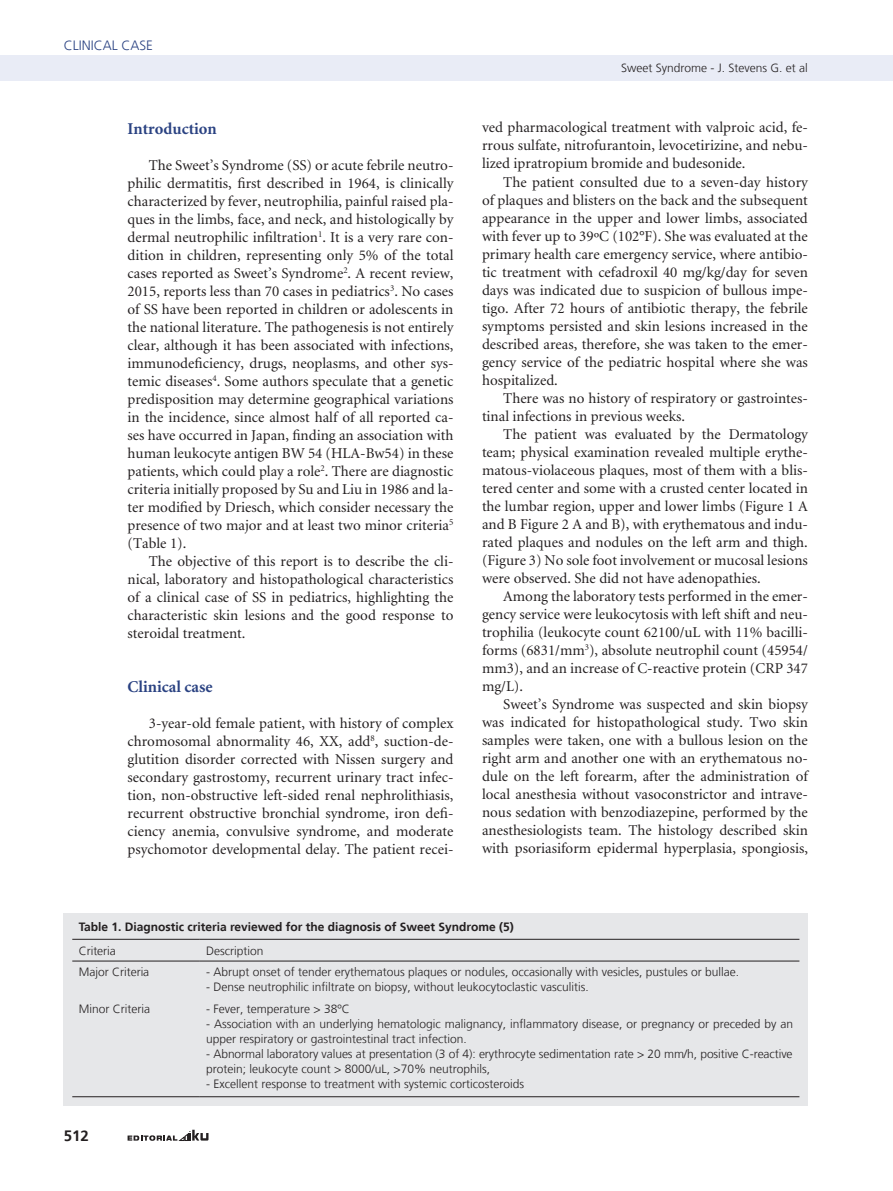
<style>
.page{position:relative;width:893px;height:1191px;background:#fff}
.page>*{position:absolute;margin:0;border:0;box-sizing:border-box;transform-origin:0 0}
._6-subtitulo{font:700 16.5px "Minion";color:#2a4282}
._1-texto{font:15px/18px "Minion";color:#231f20;text-align:justify}
.t1{font:700 15px "Frutiger LT";color:#231f20}
.t2{font:300 13.5px "Frutiger LT";color:#2a4282}
._7-tabla{font:300 12px/15px "Frutiger LT";color:#231f20}
._7-tabla-2{font:700 12px "Frutiger LT";color:#231f20}
._3-datos_autores-doi{font:300 12px "Frutiger LT";color:#231f20}
</style>
<div class="page">
<div style="left:0;top:55px;width:893px;height:26px;background:#e9ecf6"></div>
<svg style="left:128px;top:1129px;width:81px;height:11px"></svg>
<div style="left:64px;top:913px;width:744px;height:193px;background:#e6e7e9"></div>
<hr style="left:72px;top:939px;width:128px;height:1px;background:#231f20">
<hr style="left:200px;top:939px;width:599px;height:1px;background:#231f20">
<hr style="left:72px;top:960px;width:128px;height:1px;background:#231f20">
<hr style="left:200px;top:960px;width:599px;height:1px;background:#231f20">
<hr style="left:72px;top:1096px;width:128px;height:1px;background:#231f20">
<hr style="left:200px;top:1096px;width:599px;height:1px;background:#231f20">
<p class="t2" style="left:64px;top:38px;width:17px">Clinical</p>
<p class="t2" style="left:122px;top:38px;width:18px">Case</p>
<p class="_6-subtitulo" style="left:128px;top:120px;width:91px">Introduction</p>
<p class="_1-texto" style="left:128px;top:156px;width:327px;text-indent:21px">The Sweet’s Syndrome (SS) or acute febrile neutro&shy;philic dermatitis, first described in 1964, is clinically characterized by fever, neutrophilia, painful raised pla&shy;ques in the limbs, face, and neck, and histologically by dermal neutrophilic infiltration<sup>1</sup>. It is a very rare con&shy;dition in children, representing only 5% of the total cases reported as Sweet’s Syndrome<sup>2</sup>. A recent review, 2015, reports less than 70 cases in pediatrics<sup>3</sup>. No cases of SS have been reported in children or adolescents in the national literature. The pathogenesis is not entirely clear, although it has been associated with infections, immunodeficiency, drugs, neoplasms, and other sys&shy;temic diseases<sup>4</sup>. Some authors speculate that a genetic predisposition may determine geographical variations in the incidence, since almost half of all reported ca&shy;ses have occurred in Japan, finding an association with human leukocyte antigen BW 54 (HLA-Bw54) in these patients, which could play a role<sup>2</sup>. There are diagnostic criteria initially proposed by Su and Liu in 1986 and la&shy;ter modified by Driesch, which consider necessary the presence of two major and at least two minor criteria<sup>5 </sup>(Table 1).</p>
<p class="_1-texto" style="left:128px;top:552px;width:327px;text-indent:21px">The objective of this report is to describe the cli&shy;nical, laboratory and histopathological characteristics of a clinical case of SS in pediatrics, highlighting the characteristic skin lesions and the good response to steroidal treatment.</p>
<p class="_6-subtitulo" style="left:128px;top:678px;width:87px">Clinical case</p>
<p class="_1-texto" style="left:128px;top:714px;width:327px;text-indent:21px">3-year-old female patient, with history of complex chromosomal abnormality 46, XX, add<sup>8</sup>, suction-de&shy;glutition disorder corrected with Nissen surgery and secondary gastrostomy, recurrent urinary tract infec&shy;tion, non-obstructive left-sided renal nephrolithiasis, recurrent obstructive bronchial syndrome, iron defi&shy;ciency anemia, convulsive syndrome, and moderate psychomotor developmental delay. The patient recei-</p>
<p class="_3-datos_autores-doi" style="left:621px;top:61px;width:188px">Sweet Syndrome - J. Stevens G. et al</p>
<p class="_1-texto" style="left:482px;top:119px;width:327px">ved pharmacological treatment with valproic acid, fe&shy;rrous sulfate, nitrofurantoin, levocetirizine, and nebu&shy;lized ipratropium bromide and budesonide.</p>
<p class="_1-texto" style="left:482px;top:173px;width:327px;text-indent:21px">The patient consulted due to a seven-day history of plaques and blisters on the back and the subsequent appearance in the upper and lower limbs, associated with fever up to 39ºC (102°F). She was evaluated at the primary health care emergency service, where antibio&shy;tic treatment with cefadroxil 40 mg/kg/day for seven days was indicated due to suspicion of bullous impe&shy;tigo. After 72 hours of antibiotic therapy, the febrile symptoms persisted and skin lesions increased in the described areas, therefore, she was taken to the emer&shy;gency service of the pediatric hospital where she was hospitalized.</p>
<p class="_1-texto" style="left:482px;top:389px;width:327px;text-indent:21px">There was no history of respiratory or gastrointes&shy;tinal infections in previous weeks.</p>
<p class="_1-texto" style="left:482px;top:425px;width:327px;text-indent:21px">The patient was evaluated by the Dermatology team; physical examination revealed multiple erythe&shy;matous-violaceous plaques, most of them with a blis&shy;tered center and some with a crusted center located in the lumbar region, upper and lower limbs (Figure 1 A and B Figure 2 A and B), with erythematous and indu&shy;rated plaques and nodules on the left arm and thigh. (Figure 3) No sole foot involvement or mucosal lesions were observed. She did not have adenopathies.</p>
<p class="_1-texto" style="left:482px;top:587px;width:327px;text-indent:21px">Among the laboratory tests performed in the emer&shy;gency service were leukocytosis with left shift and neu&shy;trophilia (leukocyte count 62100/uL with 11% bacilli&shy;forms (6831/mm<sup>3</sup>), absolute neutrophil count (45954/ mm3), and an increase of C-reactive protein (CRP 347 mg/L).</p>
<p class="_1-texto" style="left:482px;top:695px;width:327px;text-indent:21px">Sweet’s Syndrome was suspected and skin biopsy was indicated for histopathological study. Two skin samples were taken, one with a bullous lesion on the right arm and another one with an erythematous no&shy;dule on the left forearm, after the administration of local anesthesia without vasoconstrictor and intrave&shy;nous sedation with benzodiazepine, performed by the anesthesiologists team. The histology described skin with psoriasiform epidermal hyperplasia, spongiosis,</p>
<p class="_7-tabla-2" style="left:79px;top:919px;width:437px">Table 1. Diagnostic criteria reviewed for the diagnosis of Sweet Syndrome (5)</p>
<p class="_7-tabla" style="left:79px;top:943px;width:39px">Criteria</p>
<p class="_7-tabla" style="left:206px;top:943px;width:59px">Description</p>
<p class="_7-tabla" style="left:79px;top:965px;width:72px">Major Criteria</p>
<p class="_7-tabla" style="left:206px;top:965px;width:534px">- Abrupt onset of tender erythematous plaques or nodules, occasionally with vesicles, pustules or bullae.</p>
<p class="_7-tabla" style="left:206px;top:980px;width:384px">- Dense neutrophilic infiltrate on biopsy, without leukocytoclastic vasculitis.</p>
<p class="_7-tabla" style="left:79px;top:1001px;width:73px">Minor Criteria</p>
<p class="_7-tabla" style="left:206px;top:1001px;width:145px">- Fever, temperature &gt; 38ºC</p>
<p class="_7-tabla" style="left:206px;top:1016px;width:588px">- Association with an underlying hematologic malignancy, inflammatory disease, or pregnancy or preceded by an upper respiratory or gastrointestinal tract infection.</p>
<p class="_7-tabla" style="left:206px;top:1046px;width:588px">- Abnormal laboratory values at presentation (3 of 4): erythrocyte sedimentation rate &gt; 20 mm/h, positive C-reactive protein; leukocyte count &gt; 8000/uL, &gt;70% neutrophils,</p>
<p class="_7-tabla" style="left:206px;top:1076px;width:319px">- Excellent response to treatment with systemic corticosteroids</p>
<p class="t1" style="left:64px;top:1126px;width:27px">512</p>
</div>
